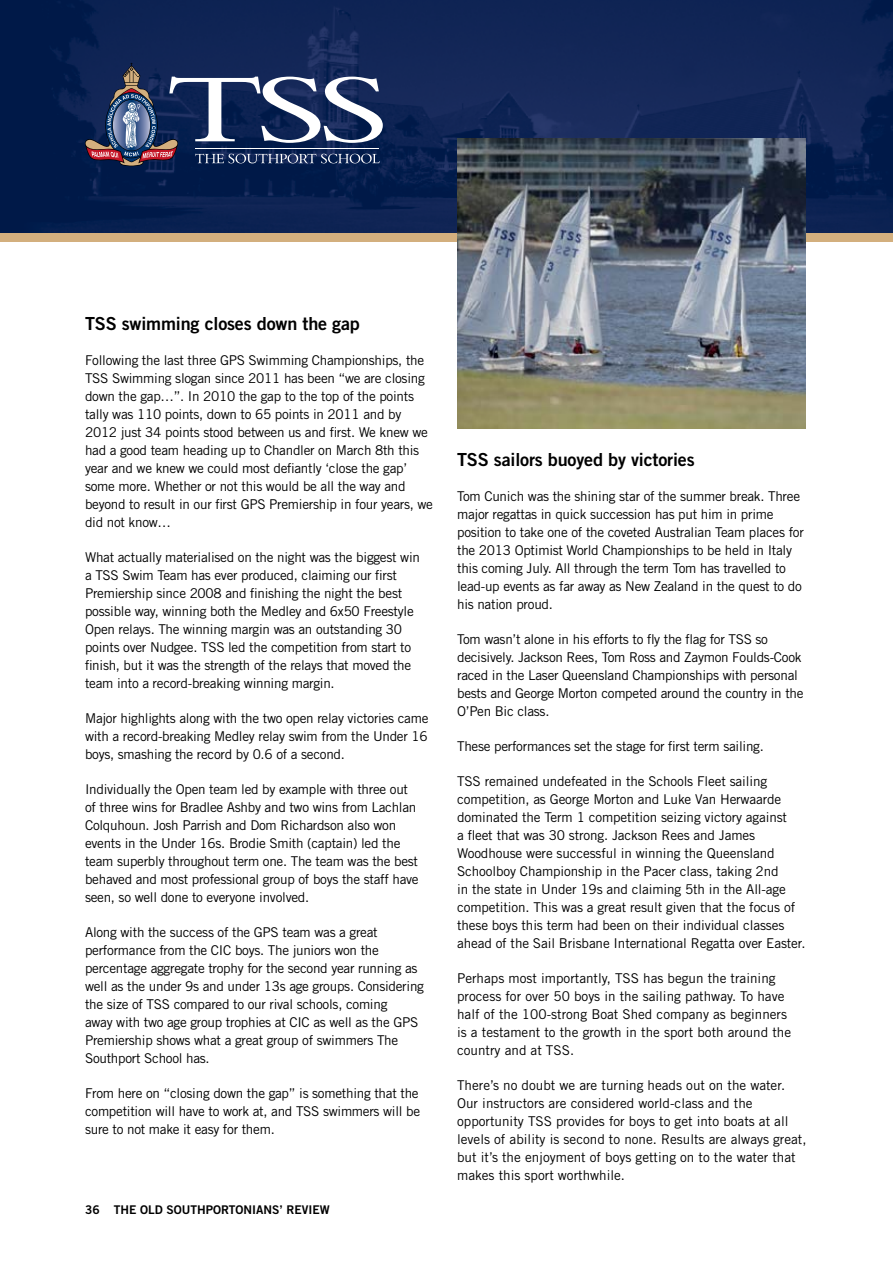
<style>
.page{position:relative;width:893px;height:1263px;background:#fff}
.page>*{position:absolute;margin:0;border:0;box-sizing:border-box;transform-origin:0 0}
.t1{font:18px "Trade Gothic Bold Two";letter-spacing:-.01em;color:#000}
.t2{font:13.5px/18px "Trade Gothic";letter-spacing:-.02em;color:#000}
.t3{font:13.5px/18px "Trade Gothic";color:#000}
.t4{font:12px "Trade Gothic Bold Two";color:#000}
</style>
<div class="page">
<div style="left:0;top:233px;width:893px;height:8px;background:#d3af7e"></div>
<img style="left:0;top:0;width:893px;height:233px">
<svg style="left:84px;top:63px;width:299px;height:103px;background:#3f4d72"></svg>
<img style="left:457px;top:138px;width:349px;height:290px">
<p class="t1" style="left:85px;top:313px;width:276px">TSS swimming closes down the gap</p>
<p class="t2" style="left:85px;top:351px;width:349px">Following the last three GPS Swimming Championships, the TSS Swimming slogan since 2011 has been “we are closing down the gap…”. In 2010 the gap to the top of the points tally was 110 points, down to 65 points in 2011 and by 2012 just 34 points stood between us and first. We knew we had a good team heading up to Chandler on March 8th this year and we knew we could most defiantly ‘close the gap’ some more. Whether or not this would be all the way and beyond to result in our first GPS Premiership in four years, we did not know…</p>
<p class="t2" style="left:85px;top:548px;width:336px">What actually materialised on the night was the biggest win a TSS Swim Team has ever produced, claiming our first Premiership since 2008 and finishing the night the best possible way, winning both the Medley and 6x50 Freestyle Open relays. The winning margin was an outstanding 30 points over Nudgee. TSS led the competition from start to finish, but it was the strength of the relays that moved the team into a record-breaking winning margin.</p>
<p class="t2" style="left:85px;top:709px;width:345px;text-align:justify">Major highlights along with the two open relay victories came with a record-breaking Medley relay swim from the Under 16 boys, smashing the record by 0.6 of a second.</p>
<p class="t2" style="left:85px;top:780px;width:335px">Individually the Open team led by example with three out of three wins for Bradlee Ashby and two wins from Lachlan Colquhoun. Josh Parrish and Dom Richardson also won events in the Under 16s. Brodie Smith (captain) led the team superbly throughout term one. The team was the best behaved and most professional group of boys the staff have seen, so well done to everyone involved.</p>
<p class="t2" style="left:85px;top:923px;width:340px">Along with the success of the GPS team was a great performance from the CIC boys. The juniors won the percentage aggregate trophy for the second year running as well as the under 9s and under 13s age groups. Considering the size of TSS compared to our rival schools, coming<br>away with two age group trophies at CIC as well as the GPS Premiership shows what a great group of swimmers The Southport School has.</p>
<p class="t2" style="left:85px;top:1084px;width:337px;text-align:justify">From here on “closing down the gap” is something that the competition will have to work at, and TSS swimmers will be sure to not make it easy for them.</p>
<p class="t4" style="left:85px;top:1203px;width:246px">36 THE OLD SOUTHPORTONIANS’ REVIEW</p>
<p class="t1" style="left:457px;top:449px;width:239px">TSS sailors buoyed by victories</p>
<p class="t2" style="left:457px;top:487px;width:348px">Tom Cunich was the shining star of the summer break. Three major regattas in quick succession has put him in prime position to take one of the coveted Australian Team places for the 2013 Optimist World Championships to be held in Italy this coming July. All through the term Tom has travelled to lead-up events as far away as New Zealand in the quest to do his nation proud.</p>
<p class="t2" style="left:457px;top:630px;width:348px">Tom wasn’t alone in his efforts to fly the flag for TSS so decisively. Jackson Rees, Tom Ross and Zaymon Foulds-Cook raced in the Laser Queensland Championships with personal bests and George Morton competed around the country in the O’Pen Bic class.</p>
<p class="t2" style="left:457px;top:737px;width:308px">These performances set the stage for first term sailing.</p>
<p class="t2" style="left:457px;top:772px;width:350px">TSS remained undefeated in the Schools Fleet sailing competition, as George Morton and Luke Van Herwaarde dominated the Term 1 competition seizing victory against<br>a fleet that was 30 strong. Jackson Rees and James Woodhouse were successful in winning the Queensland Schoolboy Championship in the Pacer class, taking 2nd<br>in the state in Under 19s and claiming 5th in the All-age competition. This was a great result given that the focus of these boys this term had been on their individual classes ahead of the Sail Brisbane International Regatta over Easter.</p>
<p class="t3" style="left:457px;top:969px;width:336px">Perhaps most importantly, TSS has begun the training process for over 50 boys in the sailing pathway. To have half of the 100-strong Boat Shed company as beginners is a testament to the growth in the sport both around the country and at TSS.</p>
<p class="t3" style="left:457px;top:1076px;width:351px">There’s no doubt we are turning heads out on the water.<br>Our instructors are considered world-class and the opportunity TSS provides for boys to get into boats at all levels of ability is second to none. Results are always great, but it’s the enjoyment of boys getting on to the water that makes this sport worthwhile.</p>
</div>
